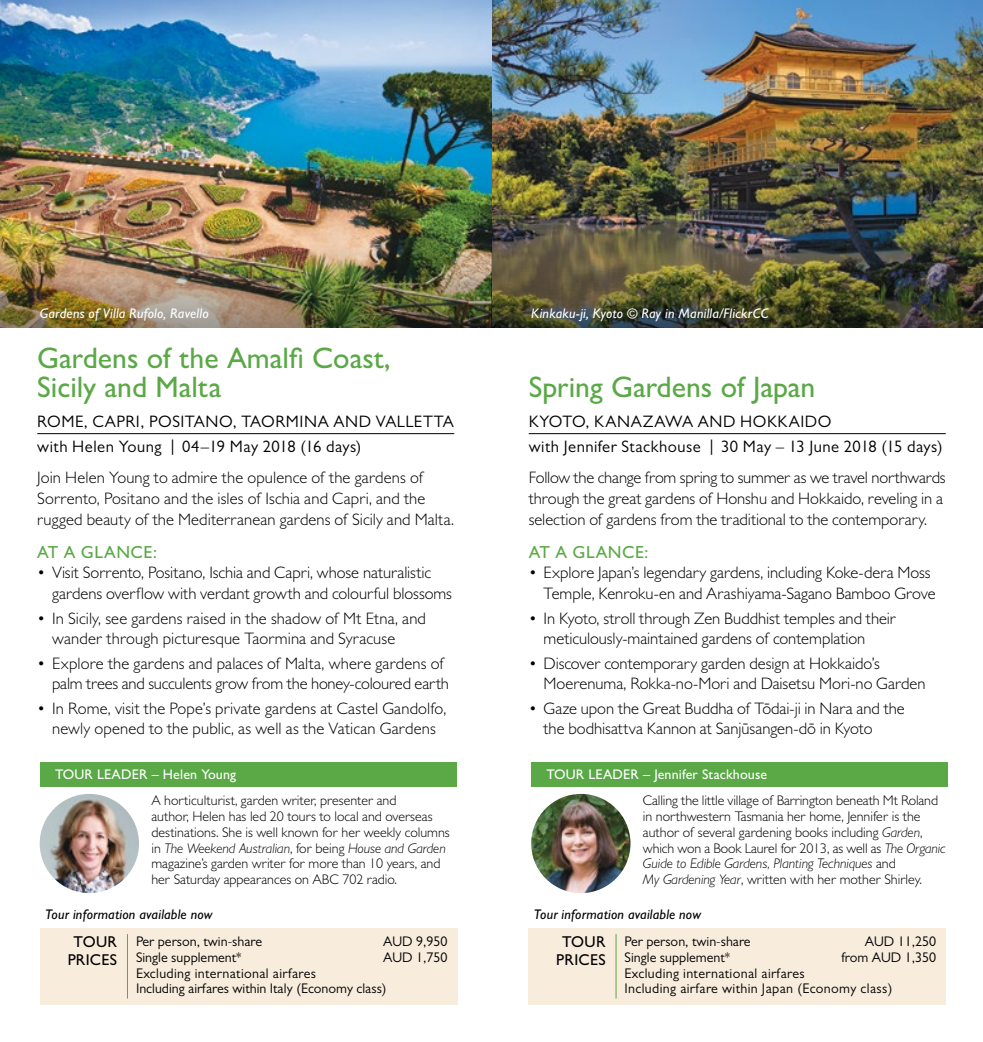
<style>
.page{position:relative;width:983px;height:1042px;background:#fff}
.page>*{position:absolute;margin:0;border:0;box-sizing:border-box;transform-origin:0 0}
.t1{font:500 29.75px/29.8px "Gill Sans MT Pro";color:#5aa846}
.t2{font:500 17.5px "Gill Sans MT Pro";letter-spacing:.03em;color:#5aa846}
.t3{font:300 16.62px/20.1px "Gill Sans MT Pro";color:#000}
.t4{font:16.62px/24.8px "Gill Sans MT Pro";letter-spacing:.03em;color:#000}
.t5{font:500 15.75px/17.5px "Gill Sans MT Pro";letter-spacing:.015em;color:#000;text-align:center}
.t6{font:300 14px/15.8px "Gill Sans MT Pro";color:#000}
.t7{font:14px/15.8px "Gill Sans MT Pro";color:#000}
.t8{font:14px/15.8px "Gill Sans MT Pro";letter-spacing:.025em;color:#000}
.t9{font:italic 500 14px "Gill Sans MT Pro";letter-spacing:.015em;color:#fff}
.t10{font:italic 500 14px "Gill Sans MT Pro";letter-spacing:.015em;color:#000}
.t11{font:500 14px "Gill Sans MT Pro";letter-spacing:.01em;color:#fff}
.s1{font-style:italic}
</style>
<div class="page">
<img style="left:491px;top:0;width:491px;height:144px">
<img style="left:0;top:0;width:491px;height:175px">
<img style="left:0;top:175px;width:491px;height:152px">
<hr style="left:37px;top:433px;width:417px;height:1px;background:#000">
<img style="left:40px;top:794px;width:99px;height:99px;border-radius:50px">
<div style="left:40px;top:761px;width:416px;height:25px;background:#5aa846"></div>
<img style="left:491px;top:144px;width:491px;height:183px">
<hr style="left:528px;top:433px;width:417px;height:1px;background:#000">
<div style="left:528px;top:928px;width:417px;height:77px;background:#f8ecdd"></div>
<hr style="left:615px;top:934px;width:1px;height:64px;background:#5aa846">
<img style="left:531px;top:794px;width:99px;height:99px;border-radius:50px">
<div style="left:531px;top:761px;width:416px;height:25px;background:#5aa846"></div>
<div style="left:40px;top:928px;width:417px;height:77px;background:#f8ecdd"></div>
<hr style="left:127px;top:934px;width:1px;height:64px;background:#5aa846">
<p class="t9" style="left:40px;top:304px;width:170px">Gardens of Villa Rufolo, Ravello</p>
<h1 class="t1" style="left:37px;top:342px;width:355px">Gardens of the Amalfi Coast,<br>Sicily and Malta</h1>
<p class="t4" style="left:37px;top:409px;width:418px">ROME, CAPRI, POSITANO, TAORMINA AND VALLETTA with Helen Young | 04–19 May 2018 (16 days)</p>
<p class="t3" style="left:37px;top:467px;width:418px;line-height:21px">Join Helen Young to admire the opulence of the gardens of<br>Sorrento, Positano and the isles of Ischia and Capri, and the rugged beauty of the Mediterranean gardens of Sicily and Malta.</p>
<p class="t2" style="left:37px;top:542px;width:121px">AT A GLANCE:</p>
<p class="t3" style="left:52px;top:562px;width:401px;text-indent:-15px">• Visit Sorrento, Positano, Ischia and Capri, whose naturalistic gardens overflow with verdant growth and colourful blossoms</p>
<p class="t3" style="left:52px;top:608px;width:375px;text-indent:-15px">• In Sicily, see gardens raised in the shadow of Mt Etna, and wander through picturesque Taormina and Syracuse</p>
<p class="t3" style="left:37px;top:653px;width:413px;text-align:right">• Explore the gardens and palaces of Malta, where gardens of palm trees and succulents grow from the honey-coloured earth</p>
<p class="t3" style="left:37px;top:698px;width:410px;text-align:center">• In Rome, visit the Pope’s private gardens at Castel Gandolfo, newly opened to the public, as well as the Vatican Gardens</p>
<p class="t11" style="left:55px;top:766px;width:182px">TOUR LEADER – Helen Young</p>
<p class="t6" style="left:151px;top:792px;width:300px">A horticulturist, garden writer, presenter and<br>author, Helen has led 20 tours to local and overseas destinations. She is well known for her weekly columns in <span class="s1">The Weekend Australian</span>, for being <span class="s1">House and Garden </span>magazine’s garden writer for more than 10 years, and her Saturday appearances on ABC 702 radio.</p>
<p class="t10" style="left:45px;top:906px;width:169px">Tour information available now</p>
<p class="t5" style="left:68px;top:933px;width:51px">TOUR<br>PRICES</p>
<p class="t7" style="left:136px;top:933px;width:127px">Per person, twin-share</p>
<p class="t7" style="left:383px;top:933px;width:66px">AUD 9,950</p>
<p class="t7" style="left:136px;top:949px;width:107px">Single supplement*</p>
<p class="t7" style="left:383px;top:949px;width:66px">AUD 1,750</p>
<p class="t7" style="left:136px;top:965px;width:252px">Excluding international airfares<br>Including airfares within Italy (Economy class)</p>
<p class="t9" style="left:531px;top:304px;width:239px">Kinkaku-ji, Kyoto © Ray in Manilla/FlickrCC</p>
<h1 class="t1" style="left:528px;top:372px;width:288px">Spring Gardens of Japan</h1>
<p class="t4" style="left:528px;top:409px;width:415px">KYOTO, KANAZAWA AND HOKKAIDO<br>with Jennifer Stackhouse | 30 May – 13 June 2018 (15 days)</p>
<p class="t3" style="left:528px;top:467px;width:418px;line-height:21px">Follow the change from spring to summer as we travel northwards through the great gardens of Honshu and Hokkaido, reveling in a selection of gardens from the traditional to the contemporary.</p>
<p class="t2" style="left:528px;top:542px;width:121px">AT A GLANCE:</p>
<p class="t3" style="left:528px;top:562px;width:408px;text-align:right">• Explore Japan’s legendary gardens, including Koke-dera Moss<br>Temple, Kenroku-en and Arashiyama-Sagano Bamboo Grove</p>
<p class="t3" style="left:543px;top:608px;width:354px;text-indent:-15px">• In Kyoto, stroll through Zen Buddhist temples and their meticulously-maintained gardens of contemplation</p>
<p class="t3" style="left:543px;top:653px;width:383px;text-indent:-15px">• Discover contemporary garden design at Hokkaido’s<br>Moerenuma, Rokka-no-Mori and Daisetsu Mori-no Garden</p>
<p class="t3" style="left:543px;top:698px;width:362px;text-indent:-15px">• Gaze upon the Great Buddha of Tōdai-ji in Nara and the the bodhisattva Kannon at Sanjūsangen-dō in Kyoto</p>
<p class="t11" style="left:546px;top:766px;width:222px">TOUR LEADER – Jennifer Stackhouse</p>
<p class="t6" style="left:642px;top:792px;width:304px">Calling the little village of Barrington beneath Mt Roland in northwestern Tasmania her home, Jennifer is the author of several gardening books including <span class="s1">Garden</span>, which won a Book Laurel for 2013, as well as <span class="s1">The Organic Guide to Edible Gardens, Planting Techniques</span> and<br><span class="s1">My Gardening Year</span>, written with her mother Shirley.</p>
<p class="t10" style="left:533px;top:906px;width:169px">Tour information available now</p>
<p class="t5" style="left:556px;top:933px;width:51px">TOUR<br>PRICES</p>
<p class="t7" style="left:624px;top:933px;width:127px">Per person, twin-share</p>
<p class="t7" style="left:864px;top:933px;width:73px">AUD 11,250</p>
<p class="t7" style="left:624px;top:949px;width:107px">Single supplement*</p>
<p class="t7" style="left:841px;top:949px;width:96px">from AUD 1,350</p>
<p class="t8" style="left:624px;top:965px;width:269px">Excluding international airfares<br>Including airfare within Japan (Economy class)</p>
</div>
